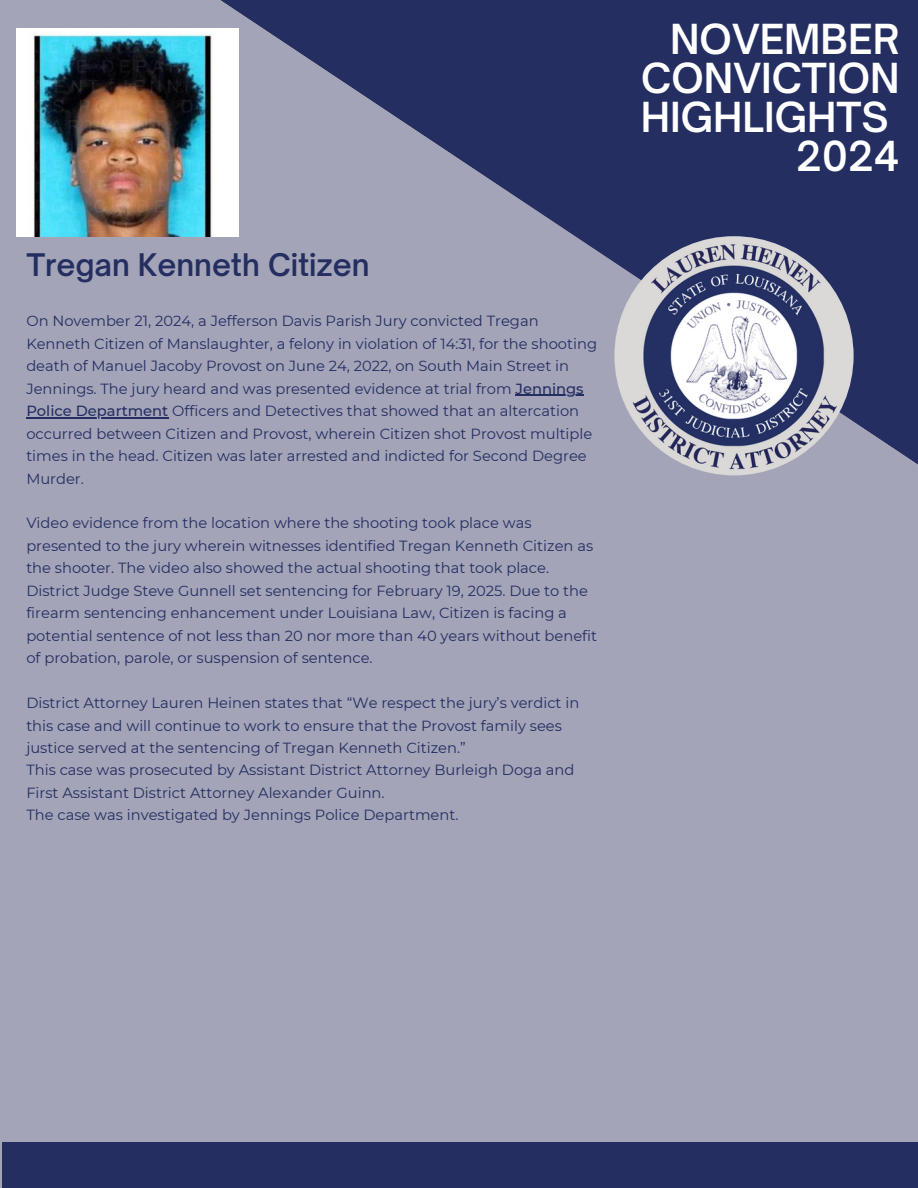
<style>
.page{position:relative;width:918px;height:1188px;background:#a3a4b7}
.page>*{position:absolute;margin:0;border:0;box-sizing:border-box;transform-origin:0 0}
.t1{font:600 39.6px/39.2px "Open Sauce One";color:#fff;text-align:right}
.t2{font:600 29.85px "Open Sauce One";color:#242e61}
.t3{font:14.7px/22.5px "Montserrat";color:#242e61}
.s1{font-weight:500}
</style>
<div class="page">
<svg style="left:221px;top:0;width:697px;height:476px;fill:#242e61"></svg>
<img style="left:614px;top:236px;width:240px;height:239px;border-radius:50%">
<div style="left:2px;top:1142px;width:916px;height:46px;background:#242e61"></div>
<img style="left:17px;top:28px;width:221px;height:209px">
<hr style="left:516px;top:395px;width:68px;height:1px;background:#242e61">
<hr style="left:26px;top:417px;width:142px;height:1px;background:#242e61">
<p class="t2" style="left:26px;top:246px;width:345px">Tregan Kenneth Citizen</p>
<p class="t3" style="left:26px;top:310px;width:572px">On November 21, 2024, a Jefferson Davis Parish Jury convicted Tregan Kenneth Citizen of Manslaughter, a felony in violation of 14:31, for the shooting death of Manuel Jacoby Provost on June 24, 2022, on South Main Street in Jennings. The jury heard and was presented evidence at trial from <span class="s1">Jennings</span></p>
<h2 class="t3" style="left:26px;top:400px;width:568px"><span class="s1">Police Department</span> Officers and Detectives that showed that an altercation occurred between Citizen and Provost, wherein Citizen shot Provost multiple times in the head. Citizen was later arrested and indicted for Second Degree Murder.</h2>
<h2 class="t3" style="left:26px;top:512px;width:568px">Video evidence from the location where the shooting took place was presented to the jury wherein witnesses identified Tregan Kenneth Citizen as</h2>
<p class="t3" style="left:26px;top:557px;width:563px">the shooter. The video also showed the actual shooting that took place.<br>District Judge Steve Gunnell set sentencing for February 19, 2025. Due to the firearm sentencing enhancement under Louisiana Law, Citizen is facing a</p>
<p class="t3" style="left:26px;top:624px;width:572px">potential sentence of not less than 20 nor more than 40 years without benefit of probation, parole, or suspension of sentence.</p>
<p class="t3" style="left:26px;top:692px;width:555px">District Attorney Lauren Heinen states that “We respect the jury’s verdict in this case and will continue to work to ensure that the Provost family sees</p>
<p class="t3" style="left:26px;top:736px;width:550px">justice served at the sentencing of Tregan Kenneth Citizen.”<br>This case was prosecuted by Assistant District Attorney Burleigh Doga and<br>First Assistant District Attorney Alexander Guinn.</p>
<p class="t3" style="left:26px;top:804px;width:434px">The case was investigated by Jennings Police Department.</p>
<p class="t1" style="left:641px;top:19px;width:260px">NOVEMBER<br>CONVICTION<br>HIGHLIGHTS<br>2024</p>
</div>
